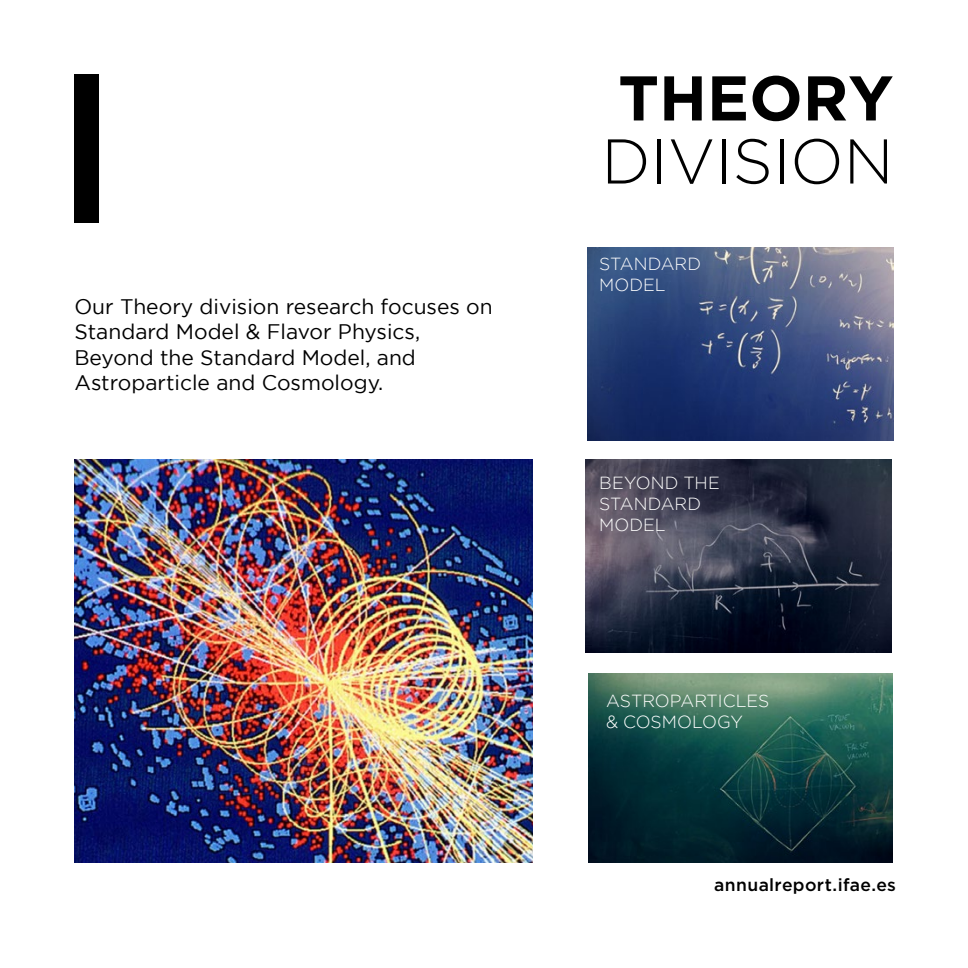
<style>
.page{position:relative;width:968px;height:968px;background:#fff}
.page>*{position:absolute;margin:0;border:0;box-sizing:border-box;transform-origin:0 0}
.t1{font:300 63px "Gotham";color:#000}
.t2{font:700 63px "Gotham";color:#000}
.t3{font:21px/25.2px "Gotham";color:#000}
.t4{font:300 17.5px/21px "Gotham";color:#fff}
.t5{font:500 17.5px "Gotham";letter-spacing:.02em;color:#000}
</style>
<div class="page">
<div style="left:74px;top:74px;width:25px;height:149px;background:#000"></div>
<img style="left:587px;top:248px;width:306px;height:193px">
<img style="left:585px;top:459px;width:306px;height:193px">
<img style="left:588px;top:673px;width:304px;height:189px">
<img style="left:74px;top:459px;width:458px;height:403px">
<p class="t3" style="left:74px;top:294px;width:420px">Our Theory division research focuses on Standard Model &amp; Flavor Physics, Beyond the Standard Model, and Astroparticle and Cosmology.</p>
<h1 class="t2" style="left:618px;top:62px;width:88px">THEORY</h1>
<h1 class="t1" style="left:601px;top:127px;width:81px">DIVISIO</h1>
<h1 class="t1" style="left:843px;top:127px;width:51px">N</h1>
<p class="t4" style="left:599px;top:253px;width:100px">STANDARD<br>MODEL</p>
<p class="t4" style="left:599px;top:472px;width:122px">BEYOND THE<br>STANDARD<br>MODEL</p>
<p class="t4" style="left:606px;top:689px;width:165px">ASTROPARTICLES &amp; COSMOLOGY</p>
<p class="t5" style="left:714px;top:873px;width:183px">annualreport.ifae.es</p>
</div>
